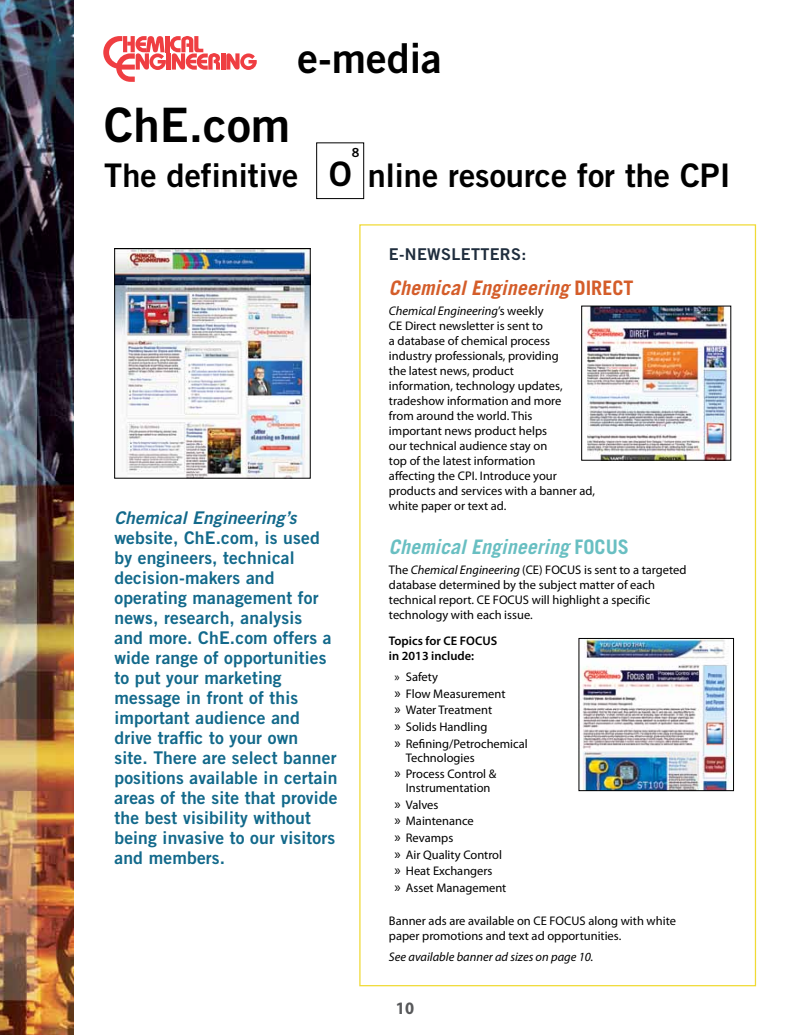
<style>
.page{position:relative;width:810px;height:1035px;background:#fff}
.page>*{position:absolute;margin:0;border:0;box-sizing:border-box;transform-origin:0 0}
.t1{font:47.5px "Trade Gothic LT Std Bd 2";color:#000}
.t2{font:41.25px "Trade Gothic LT Std Bd 2";color:#000}
.t3{font:33.75px "Trade Gothic LT Std Bd 2";color:#000}
.t4{font:32.5px "Trade Gothic LT Std Bd 2";color:#000}
.t5{font:italic 700 20px "Trade Gothic LT Std";color:#d45d2a}
.t6{font:italic 700 20px "Trade Gothic LT Std";color:#69bfc2}
.t7{font:17.5px/20px "Trade Gothic LT Std Bd 2";letter-spacing:.01em;color:#12698b}
.t8{font:17.5px "Trade Gothic LT Std Bd 2 Obl";letter-spacing:.01em;color:#12698b}
.t9{font:700 semi-condensed 17.5px "Myriad Pro";color:#58595b}
.t10{font:16.25px "Trade Gothic LT Std Bd 2";letter-spacing:.02em;color:#1f2d3d}
.t11{font:12.5px/15px "Myriad Pro";color:#000}
.t12{font:italic 12.5px "Myriad Pro";color:#000}
.t13{font:600 12.5px/15px "Myriad Pro";color:#000}
.t14{font:12.5px "Trade Gothic LT Std Bd 2";color:#000}
.s1{font-style:normal}
.s2{font-style:italic}
.s3{font-size:15px}
</style>
<div class="page">
<img style="left:582px;top:640px;width:148px;height:149px">
<div style="left:579px;top:638px;width:155px;height:153px;border:1px solid #000"></div>
<img style="left:587px;top:308px;width:142px;height:150px">
<div style="left:316px;top:142px;width:48px;height:57px;border:1px solid #000"></div>
<hr style="left:221px;top:53px;width:4px;height:17px;background:#ef3e42">
<svg style="left:226px;top:53px;width:31px;height:17px"></svg>
<svg style="left:103px;top:36px;width:117px;height:46px"></svg>
<img style="left:0;top:0;width:73px;height:1035px">
<img style="left:116px;top:250px;width:192px;height:226px">
<div style="left:114px;top:248px;width:196px;height:230px;border:1px solid #000"></div>
<h2 class="t2" style="left:298px;top:32px;width:146px">e-media</h2>
<h1 class="t1" style="left:104px;top:95px;width:188px">ChE.com</h1>
<h3 class="t4" style="left:104px;top:155px;width:196px">The definitive</h3>
<h3 class="t4" style="left:368px;top:155px;width:358px">nline resource for the CPI</h3>
<p class="t14" style="left:352px;top:145px;width:9px">8</p>
<h3 class="t3" style="left:329px;top:153px;width:24px">O</h3>
<h3 class="t8" style="left:114px;top:507px;width:184px">Chemical Engineering’s</h3>
<p class="t7" style="left:114px;top:528px;width:225px">website, ChE.com, is used by engineers, technical decision-makers and operating management for news, research, analysis<br>and more. ChE.com offers a wide range of opportunities to put your marketing message in front of this important audience and drive traffic to your own<br>site. There are select banner positions available in certain areas of the site that provide the best visibility without being invasive to our visitors and members.</p>
<h3 class="t10" style="left:389px;top:244px;width:139px">E-newsletters:</h3>
<h3 class="t5" style="left:389px;top:275px;width:246px">Chemical Engineering <span class="s1">DIRECT</span></h3>
<p class="t11" style="left:389px;top:304px;width:208px"><span class="s2">Chemical Engineering</span>’s weekly<br>CE Direct newsletter is sent to<br>a database of chemical process industry professionals, providing<br>the latest news, product<br>information, technology updates, tradeshow information and more<br>from around the world. This<br>important news product helps<br>our technical audience stay on<br>top of the latest information<br>affecting the CPI. Introduce your products and services with a banner ad, white paper or text ad.</p>
<h3 class="t6" style="left:389px;top:534px;width:240px">Chemical Engineering <span class="s1">FOCUS</span></h3>
<p class="t11" style="left:389px;top:563px;width:299px">The <span class="s2">Chemical Engineering</span> (CE) FOCUS is sent to a targeted database determined by the subject matter of each technical report. CE FOCUS will highlight a specific technology with each issue.</p>
<p class="t13" style="left:389px;top:634px;width:102px">Topics for CE FOCUS in 2013 include:</p>
<p class="t11" style="left:395px;top:669px;width:135px;line-height:16.6px">» Safety<br><span class="s3">»</span> Flow Measurement<br><span class="s3">»</span> Water Treatment<br><span class="s3">»</span> Solids Handling<br><span class="s3">»</span> Refining/Petrochemical</p>
<p class="t11" style="left:395px;top:749px;width:103px;line-height:16.6px;text-indent:11px">Technologies<br><span class="s3">»</span> Process Control &amp;</p>
<p class="t11" style="left:395px;top:780px;width:113px;line-height:16.6px;text-indent:11px">Instrumentation<br><span class="s3">»</span> Valves<br><span class="s3">»</span> Maintenance<br><span class="s3">»</span> Revamps<br><span class="s3">»</span> Air Quality Control <span class="s3">»</span> Heat Exchangers<br><span class="s3">»</span> Asset Management</p>
<p class="t11" style="left:389px;top:913px;width:289px">Banner ads are available on CE FOCUS along with white paper promotions and text ad opportunities.</p>
<p class="t12" style="left:389px;top:950px;width:206px">See available banner ad sizes on page 10.</p>
<h3 class="t9" style="left:396px;top:999px;width:20px">10</h3>
</div>
